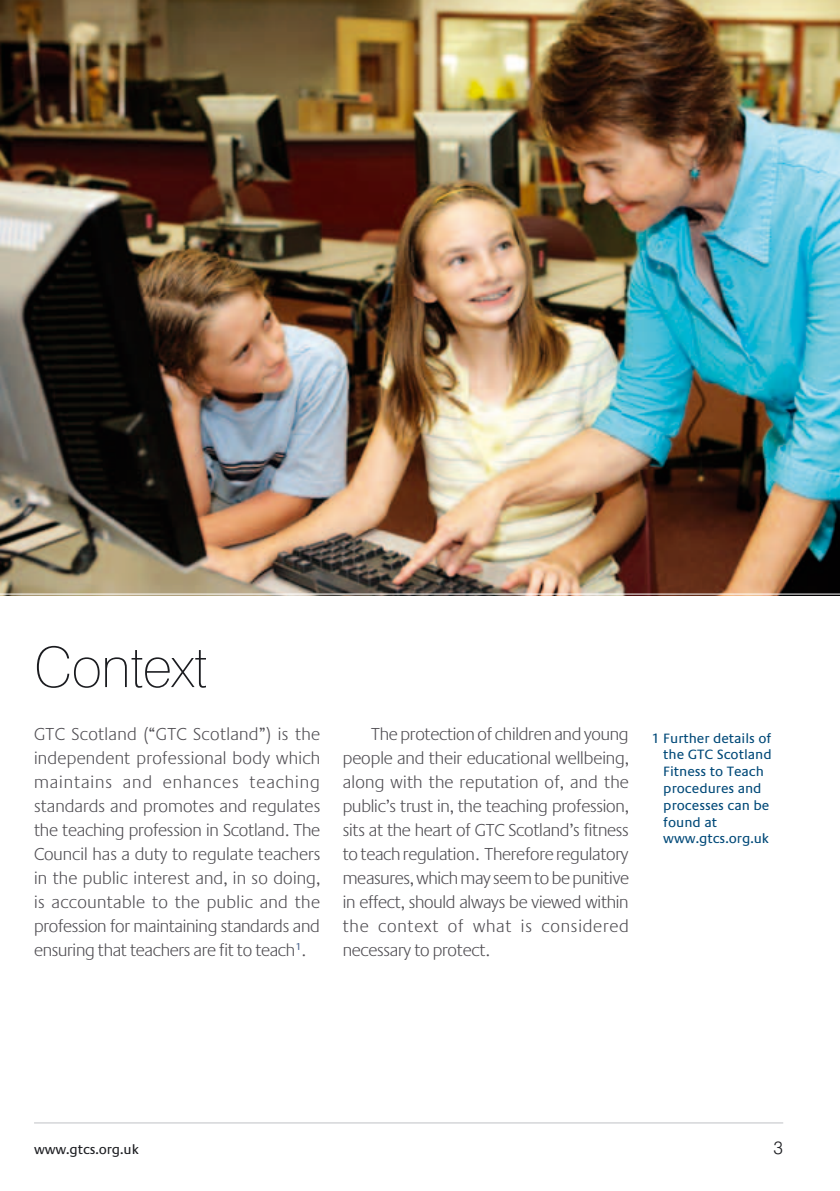
<style>
.page{position:relative;width:840px;height:1191px;background:#fff}
.page>*{position:absolute;margin:0;border:0;box-sizing:border-box;transform-origin:0 0}
.t1{font:100 56px "Swiss 721 BT";letter-spacing:-.015em;color:#1b1c20}
.t2{font:300 18px/24px "Praxis EF";letter-spacing:-.015em;color:#504e53;text-align:justify}
.t3{font:300 18px "Swiss 721 BT";color:#1b1c20}
.t4{font:14px/16.8px "Praxis EF";color:#004978}
.t5{font:14px "Praxis EF";letter-spacing:-.005em;color:#1b1c20}
</style>
<div class="page">
<hr style="left:34px;top:1122px;width:748px;height:1px;background:#bfc2c5">
<img style="left:0;top:0;width:839px;height:594px">
<h1 class="t1" style="left:34px;top:633px;width:174px">Context</h1>
<p class="t2" style="left:34px;top:723px;width:287px">GTC Scotland (“GTC Scotland”) is the independent professional body which maintains and enhances teaching standards and promotes and regulates the teaching profession in Scotland. The Council has a duty to regulate teachers in the public interest and, in so doing, is accountable to the public and the profession for maintaining standards and ensuring that teachers are fit to teach<sup>1</sup>.</p>
<p class="t2" style="left:342px;top:723px;width:287px;text-indent:28px">The protection of children and young people and their educational wellbeing, along with the reputation of, and the public’s trust in, the teaching profession, sits at the heart of GTC Scotland’s fitness to teach regulation. Therefore regulatory measures, which may seem to be punitive in effect, should always be viewed within the context of what is considered necessary to protect.</p>
<p class="t4" style="left:663px;top:730px;width:110px;text-indent:-12px">1 Further details of the GTC Scotland<br>Fitness to Teach procedures and processes can be found at www.gtcs.org.uk</p>
<p class="t5" style="left:34px;top:1142px;width:106px">www.gtcs.org.uk</p>
<p class="t3" style="left:773px;top:1137px;width:11px">3</p>
</div>
